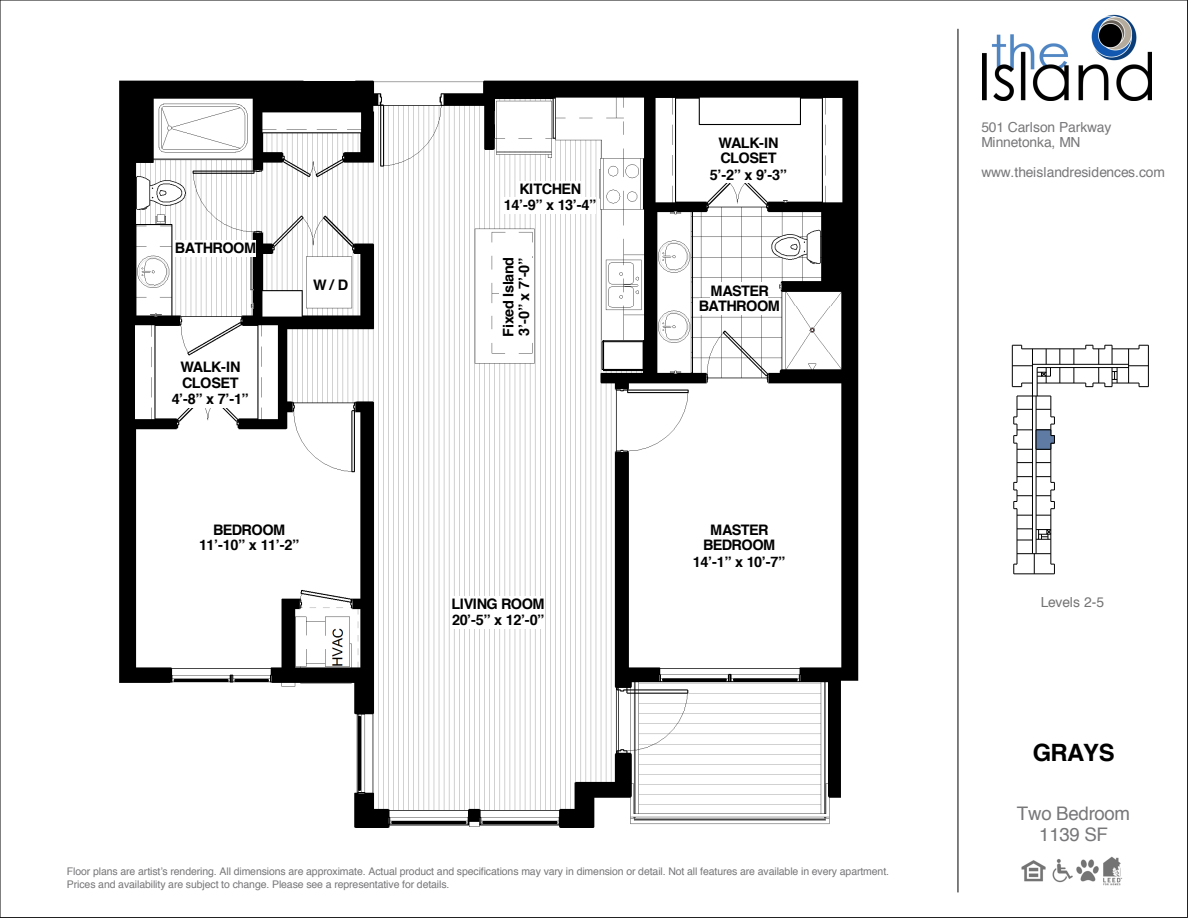
<style>
.page{position:relative;width:1188px;height:918px;background:#fff}
.page>*{position:absolute;margin:0;border:0;box-sizing:border-box;transform-origin:0 0}
.t1{font:700 23.85px "Helvetica";letter-spacing:-.035em;color:#000}
.t2{font:18.75px/20.5px "Helvetica";letter-spacing:-.015em;color:#77777a;text-align:center}
.t3{font:700 14.55px/16px "Helvetica";letter-spacing:-.035em;color:#000;text-align:center}
.t4{font:13.8px/15.5px "Helvetica";letter-spacing:-.01em;color:#77777a}
.t5{font:13.8px "Helvetica";letter-spacing:-.01em;color:#737373}
.t6{font:10.5px/12.6px "Helvetica";letter-spacing:-.01em;color:#77777a}
</style>
<div class="page">
<img style="left:119px;top:14px;width:1033px;height:879px">
<div style="left:309px;top:277px;width:38px;height:16px;background:#fff"></div>
<div style="left:500px;top:257px;width:17px;height:80px;background:#fff"></div>
<div style="left:516px;top:258px;width:17px;height:78px;background:#fff"></div>
<div style="left:711px;top:283px;width:57px;height:16px;background:#fff"></div>
<div style="left:699px;top:298px;width:81px;height:17px;background:#fff"></div>
<div style="left:175px;top:240px;width:81px;height:17px;background:#fff"></div>
<div style="left:710px;top:522px;width:58px;height:16px;background:#fff"></div>
<div style="left:703px;top:537px;width:72px;height:17px;background:#fff"></div>
<div style="left:693px;top:554px;width:92px;height:16px;background:#fff"></div>
<div style="left:451px;top:597px;width:94px;height:16px;background:#fff"></div>
<div style="left:452px;top:612px;width:92px;height:17px;background:#fff"></div>
<div style="left:213px;top:522px;width:72px;height:16px;background:#fff"></div>
<div style="left:199px;top:537px;width:100px;height:17px;background:#fff"></div>
<div style="left:180px;top:359px;width:60px;height:16px;background:#fff"></div>
<div style="left:182px;top:375px;width:56px;height:16px;background:#fff"></div>
<div style="left:172px;top:391px;width:76px;height:16px;background:#fff"></div>
<div style="left:719px;top:135px;width:59px;height:16px;background:#fff"></div>
<div style="left:720px;top:150px;width:56px;height:17px;background:#fff"></div>
<div style="left:710px;top:167px;width:77px;height:16px;background:#fff"></div>
<div style="left:519px;top:181px;width:62px;height:16px;background:#fff"></div>
<div style="left:504px;top:197px;width:92px;height:16px;background:#fff"></div>
<img style="left:982px;top:15px;width:170px;height:85px">
<img style="left:1021px;top:857px;width:101px;height:29px">
<hr style="left:958px;top:29px;width:1px;height:863px;background:#000">
<hr style="left:0;top:0;width:1px;height:918px;background:#000">
<hr style="left:0;top:0;width:1188px;height:1px;background:#000">
<hr style="left:1187px;top:0;width:1px;height:918px;background:#000">
<hr style="left:0;top:917px;width:1188px;height:1px;background:#000">
<div style="left:981px;top:165px;width:185px;height:15px;background:#fff"></div>
<div style="left:981px;top:120px;width:130px;height:15px;background:#fff"></div>
<div style="left:981px;top:135px;width:99px;height:15px;background:#fff"></div>
<div style="left:1033px;top:740px;width:81px;height:26px;background:#fff"></div>
<div style="left:1017px;top:803px;width:113px;height:21px;background:#fff"></div>
<div style="left:1039px;top:824px;width:69px;height:21px;background:#fff"></div>
<svg style="left:1074px;top:350px;width:1px;height:33px"></svg>
<svg style="left:1018px;top:529px;width:33px;height:12px"></svg>
<svg style="left:1018px;top:515px;width:33px;height:1px"></svg>
<svg style="left:1018px;top:462px;width:33px;height:1px"></svg>
<hr style="left:1036px;top:396px;width:1px;height:158px;background:#000">
<hr style="left:1037px;top:383px;width:49px;height:1px;background:#000">
<hr style="left:1037px;top:367px;width:92px;height:1px;background:#000">
<hr style="left:1032px;top:364px;width:97px;height:1px;background:#000">
<hr style="left:1032px;top:349px;width:1px;height:205px;background:#000">
<hr style="left:1051px;top:443px;width:1px;height:39px;background:#000">
<hr style="left:1017px;top:443px;width:1px;height:39px;background:#000">
<svg style="left:1014px;top:476px;width:41px;height:33px"></svg>
<svg style="left:1086px;top:345px;width:62px;height:42px"></svg>
<hr style="left:1051px;top:509px;width:1px;height:55px;background:#000">
<svg style="left:1014px;top:553px;width:41px;height:21px"></svg>
<hr style="left:1014px;top:574px;width:40px;height:1px;background:#000">
<hr style="left:1148px;top:345px;width:1px;height:42px;background:#000">
<hr style="left:1022px;top:349px;width:64px;height:1px;background:#000">
<hr style="left:1017px;top:509px;width:1px;height:55px;background:#000">
<svg style="left:1012px;top:345px;width:49px;height:105px"></svg>
<div style="left:1041px;top:595px;width:63px;height:16px;background:#fff"></div>
<h3 class="t3" style="left:175px;top:240px;width:83px">BATHROOM</h3>
<h3 class="t3" style="left:172px;top:359px;width:79px">WALK-IN<br>CLOSET<br>4’-8” x 7’-1”</h3>
<h3 class="t3" style="left:313px;top:277px;width:36px">W / D</h3>
<h3 class="t3" style="left:199px;top:522px;width:102px">BEDROOM<br>11’-10” x 11’-2”</h3>
<h3 class="t3" style="left:504px;top:181px;width:94px">KITCHEN<br>14’-9” x 13’-4”</h3>
<h3 class="t3" style="left:500px;top:337px;width:82px;text-align:left;rotate:-90deg">Fixed Island<br>3’-0” x 7’-0”</h3>
<h3 class="t3" style="left:451px;top:597px;width:95px;text-align:left">LIVING ROOM<br>20’-5” x 12’-0”</h3>
<h3 class="t3" style="left:710px;top:135px;width:79px">WALK-IN<br>CLOSET<br>5’-2” x 9’-3”</h3>
<h3 class="t3" style="left:699px;top:283px;width:83px">MASTER<br>BATHROOM</h3>
<h3 class="t3" style="left:693px;top:522px;width:94px">MASTER<br>BEDROOM<br>14’-1” x 10’-7”</h3>
<p class="t6" style="left:67px;top:866px;width:824px">Floor plans are artist’s rendering. All dimensions are approximate. Actual product and specifications may vary in dimension or detail. Not all features are available in every apartment.<br>Prices and availability are subject to change. Please see a representative for details.</p>
<h3 class="t4" style="left:981px;top:120px;width:132px">501 Carlson Parkway<br>Minnetonka, MN</h3>
<h3 class="t4" style="left:981px;top:165px;width:185px">www.theislandresidences.com</h3>
<h3 class="t5" style="left:1041px;top:592px;width:65px">Levels 2-5</h3>
<h1 class="t1" style="left:1033px;top:733px;width:83px">GRAYS</h1>
<h2 class="t2" style="left:1017px;top:804px;width:115px">Two Bedroom<br>1139 SF</h2>
</div>
